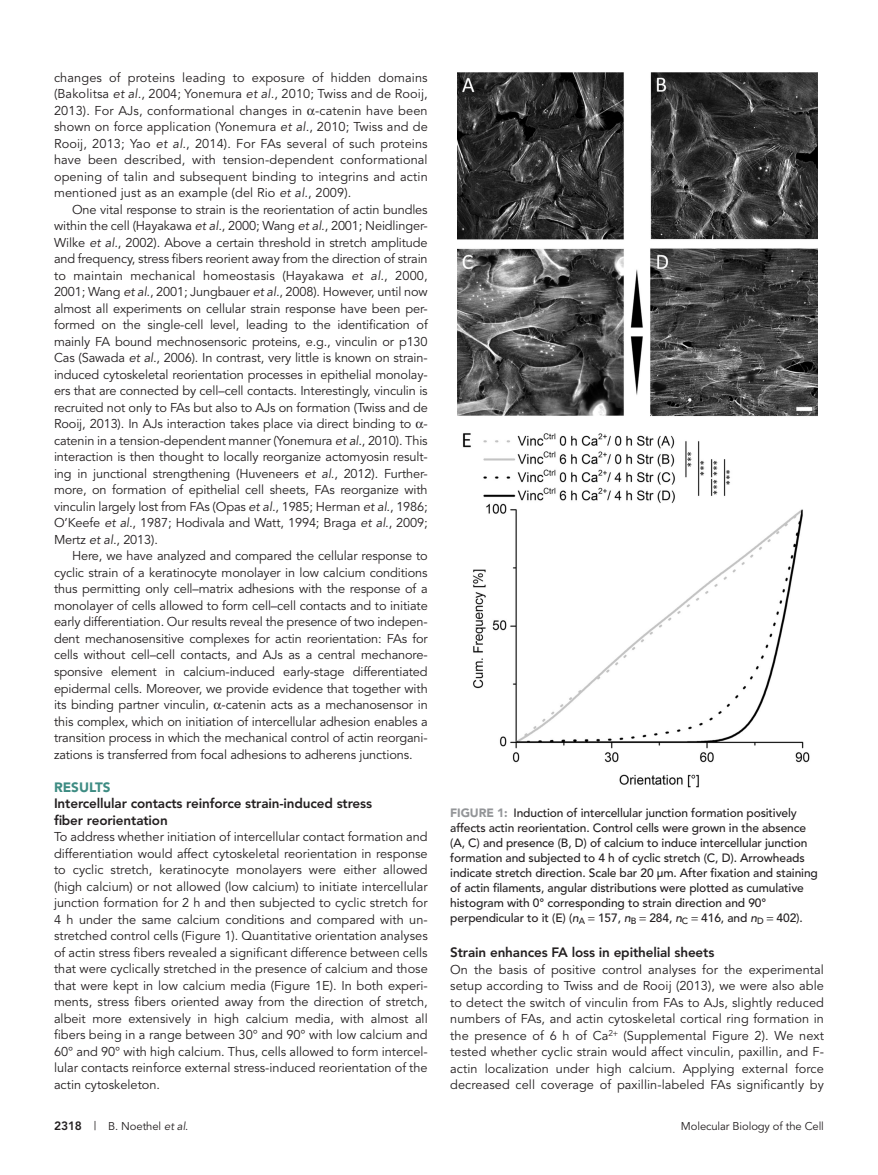
<style>
.page{position:relative;width:878px;height:1175px;background:#fff}
.page>*{position:absolute;margin:0;border:0;box-sizing:border-box;transform-origin:0 0}
.H2afterH1{font:800 13.5px/16.5px "Avenir";letter-spacing:-.01em;color:#231f20}
.t1{font:900 13.5px "Avenir";color:#3e8c83}
.Para{font:12.75px/16.5px "Avenir";letter-spacing:-.01em;color:#231f20;text-align:justify}
.ParaFL{font:12.75px/16.5px "Avenir";color:#231f20;text-align:justify}
.FigCaption{font:500 12px/15px "Avenir";letter-spacing:-.01em;color:#231f20}
.ParaFL-2{font:11.25px "Avenir";letter-spacing:-.01em;color:#231f20}
.s1{font-style:italic}
.s2{font-weight:900;color:#939598}
.s3{font-weight:800;font-size:12px}
.s4{font-size:12px}
</style>
<div class="page">
<img style="left:457px;top:72px;width:360px;height:716px">
<p class="Para" style="left:54px;top:69px;width:375px">changes of proteins leading to exposure of hidden domains (Bakolitsa <span class="s1">et al.</span>, 2004; Yonemura <span class="s1">et al.</span>, 2010; Twiss and de Rooij, 2013). For AJs, conformational changes in -catenin have been shown on force application (Yonemura <span class="s1">et al.</span>, 2010; Twiss and de Rooij, 2013; Yao <span class="s1">et al.</span>, 2014). For FAs several of such proteins have been described, with tension-dependent conformational opening of talin and subsequent binding to integrins and actin mentioned just as an example (del Rio <span class="s1">et al.</span>, 2009).</p>
<p class="Para" style="left:54px;top:201px;width:375px;text-indent:18px">One vital response to strain is the reorientation of actin bundles within the cell (Hayakawa <span class="s1">et al.</span>, 2000; Wang <span class="s1">et al.</span>, 2001; Neidlinger-Wilke <span class="s1">et al.</span>, 2002). Above a certain threshold in stretch amplitude and frequency, stress fibers reorient away from the direction of strain to maintain mechanical homeostasis (Hayakawa <span class="s1">et al.</span>, 2000, 2001; Wang <span class="s1">et al.</span>, 2001; Jungbauer <span class="s1">et al.</span>, 2008). However, until now almost all experiments on cellular strain response have been per&shy;formed on the single-cell level, leading to the identification of mainly FA bound mechnosensoric proteins, e.g., vinculin or p130<br>Cas (Sawada <span class="s1">et al.</span>, 2006). In contrast, very little is known on strain&shy;induced cytoskeletal reorientation processes in epithelial monolay&shy;ers that are connected by cell–cell contacts. Interestingly, vinculin is recruited not only to FAs but also to AJs on formation (Twiss and de Rooij, 2013). In AJs interaction takes place via direct binding to - catenin in a tension-dependent manner (Yonemura <span class="s1">et al.</span>, 2010). This interaction is then thought to locally reorganize actomyosin result&shy;ing in junctional strengthening (Huveneers <span class="s1">et al.</span>, 2012). Further&shy;more, on formation of epithelial cell sheets, FAs reorganize with vinculin largely lost from FAs (Opas <span class="s1">et al.</span>, 1985; Herman <span class="s1">et al.</span>, 1986; O’Keefe <span class="s1">et al.</span>, 1987; Hodivala and Watt, 1994; Braga <span class="s1">et al.</span>, 2009; Mertz <span class="s1">et al.</span>, 2013).</p>
<p class="Para" style="left:54px;top:548px;width:375px;text-indent:18px">Here, we have analyzed and compared the cellular response to cyclic strain of a keratinocyte monolayer in low calcium conditions thus permitting only cell–matrix adhesions with the response of a monolayer of cells allowed to form cell–cell contacts and to initiate early differentiation. Our results reveal the presence of two indepen&shy;dent mechanosensitive complexes for actin reorientation: FAs for cells without cell–cell contacts, and AJs as a central mechanore&shy;sponsive element in calcium-induced early-stage differentiated epidermal cells. Moreover, we provide evidence that together with its binding partner vinculin, -catenin acts as a mechanosensor in this complex, which on initiation of intercellular adhesion enables a transition process in which the mechanical control of actin reorgani&shy;zations is transferred from focal adhesions to adherens junctions.</p>
<h1 class="t1" style="left:54px;top:778px;width:58px">RESULTS</h1>
<p class="H2afterH1" style="left:54px;top:795px;width:319px">Intercellular contacts reinforce strain-induced stress fiber reorientation</p>
<p class="ParaFL" style="left:54px;top:828px;width:375px">To address whether initiation of intercellular contact formation and differentiation would affect cytoskeletal reorientation in response to cyclic stretch, keratinocyte monolayers were either allowed (high calcium) or not allowed (low calcium) to initiate intercellular junction formation for 2 h and then subjected to cyclic stretch for 4 h under the same calcium conditions and compared with un&shy;stretched control cells (Figure 1). Quantitative orientation analyses of actin stress fibers revealed a significant difference between cells that were cyclically stretched in the presence of calcium and those that were kept in low calcium media (Figure 1E). In both experi&shy;ments, stress fibers oriented away from the direction of stretch, albeit more extensively in high calcium media, with almost all fibers being in a range between 30° and 90° with low calcium and 60° and 90° with high calcium. Thus, cells allowed to form intercel&shy;lular contacts reinforce external stress-induced reorientation of the actin cytoskeleton.</p>
<p class="FigCaption" style="left:450px;top:805px;width:369px"><span class="s2">FIGURE 1:</span> Induction of intercellular junction formation positively affects actin reorientation. Control cells were grown in the absence (A, C) and presence (B, D) of calcium to induce intercellular junction formation and subjected to 4 h of cyclic stretch (C, D). Arrowheads indicate stretch direction. Scale bar 20 µm. After fixation and staining of actin filaments, angular distributions were plotted as cumulative histogram with 0° corresponding to strain direction and 90° perpendicular to it (E) (<span class="s1">n</span><sub>A</sub> 157, <span class="s1">n</span><sub>B</sub> 284, <span class="s1">n</span><sub>C</sub> 416, and <span class="s1">n</span><sub>D</sub> 402).</p>
<h2 class="H2afterH1" style="left:450px;top:944px;width:265px">Strain enhances FA loss in epithelial sheets</h2>
<p class="ParaFL" style="left:450px;top:961px;width:375px">On the basis of positive control analyses for the experimental setup according to Twiss and de Rooij (2013), we were also able to detect the switch of vinculin from FAs to AJs, slightly reduced numbers of FAs, and actin cytoskeletal cortical ring formation in the presence of 6 h of Ca<sup>2</sup> (Supplemental Figure 2). We next tested whether cyclic strain would affect vinculin, paxillin, and F&shy;actin localization under high calcium. Applying external force decreased cell coverage of paxillin-labeled FAs significantly by</p>
<p class="ParaFL-2" style="left:54px;top:1119px;width:136px"><span class="s3">2318</span> <span class="s4">|</span> B. Noethel <span class="s1">et al</span>.</p>
<p class="ParaFL-2" style="left:681px;top:1119px;width:144px">Molecular Biology of the Cell</p>
</div>
